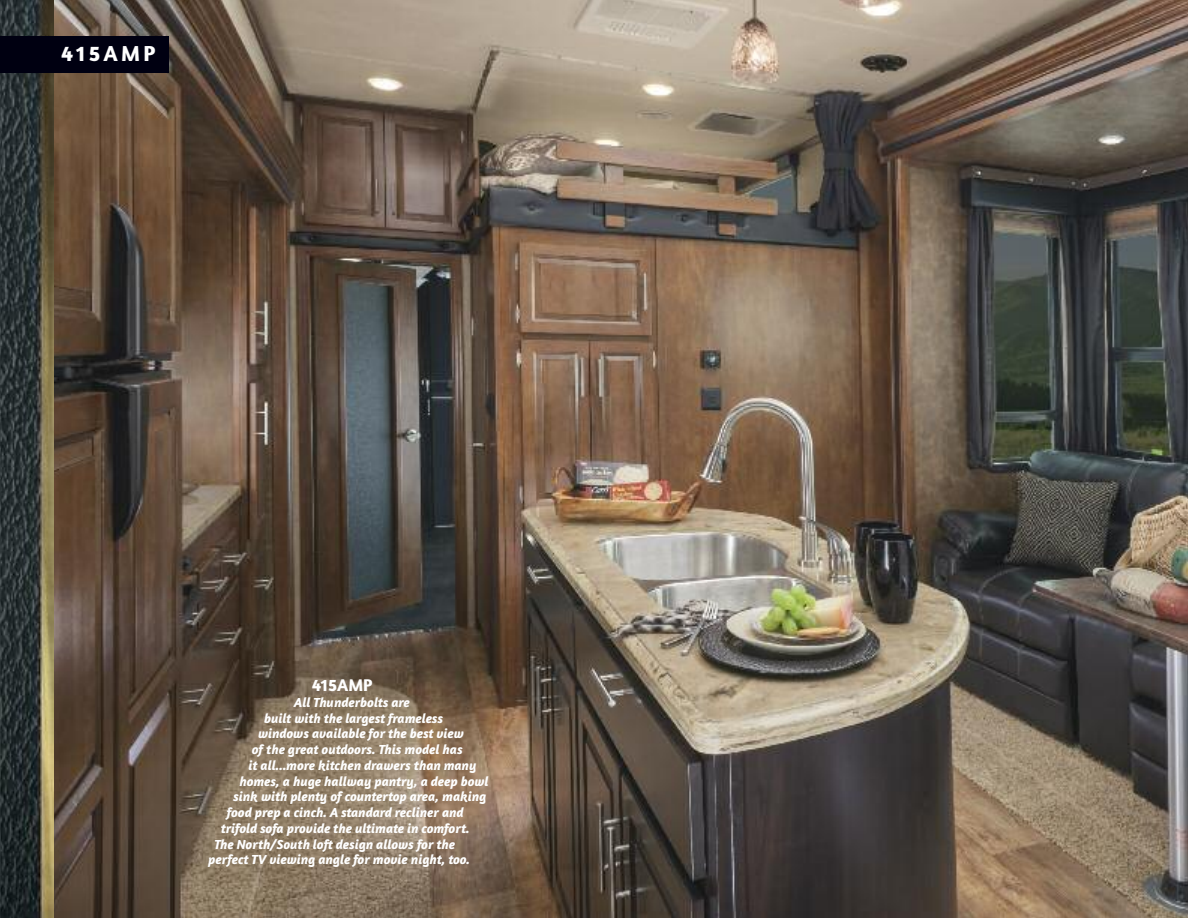
<style>
.page{position:relative;width:1188px;height:918px;background:#fff}
.page>*{position:absolute;margin:0;border:0;box-sizing:border-box;transform-origin:0 0}
.t1{font:700 22.05px "Amaranth";letter-spacing:.15em;color:#fff}
.t2{font:700 17.25px "Amaranth";color:#fff}
.t3{font:italic 700 13.5px "Amaranth";color:#fff}
</style>
<div class="page">
<img style="left:53px;top:0;width:1135px;height:918px">
<img style="left:0;top:0;width:53px;height:918px">
<div style="left:0;top:36px;width:169px;height:37px;background:#001"></div>
<h1 class="t1" style="left:61px;top:46px;width:96px">415AMP</h1>
<p class="t2" style="left:312px;top:679px;width:62px">415AMP</p>
<p class="t3" style="left:294px;top:698px;width:117px">All Thunderbolts are</p>
<p class="t3" style="left:264px;top:713px;width:181px">built with the largest frameless</p>
<p class="t3" style="left:258px;top:729px;width:207px">windows available for the best view</p>
<p class="t3" style="left:252px;top:745px;width:213px">of the great outdoors. This model has</p>
<p class="t3" style="left:249px;top:761px;width:229px">it all...more kitchen drawers than many</p>
<p class="t3" style="left:239px;top:776px;width:251px">homes, a huge hallway pantry, a deep bowl</p>
<p class="t3" style="left:233px;top:792px;width:255px">sink with plenty of countertop area, making</p>
<p class="t3" style="left:227px;top:808px;width:238px">food prep a cinch. A standard recliner and</p>
<p class="t3" style="left:221px;top:824px;width:251px">trifold sofa provide the ultimate in comfort.</p>
<p class="t3" style="left:214px;top:839px;width:242px">The North/South loft design allows for the</p>
<p class="t3" style="left:208px;top:855px;width:263px">perfect TV viewing angle for movie night, too.</p>
</div>
